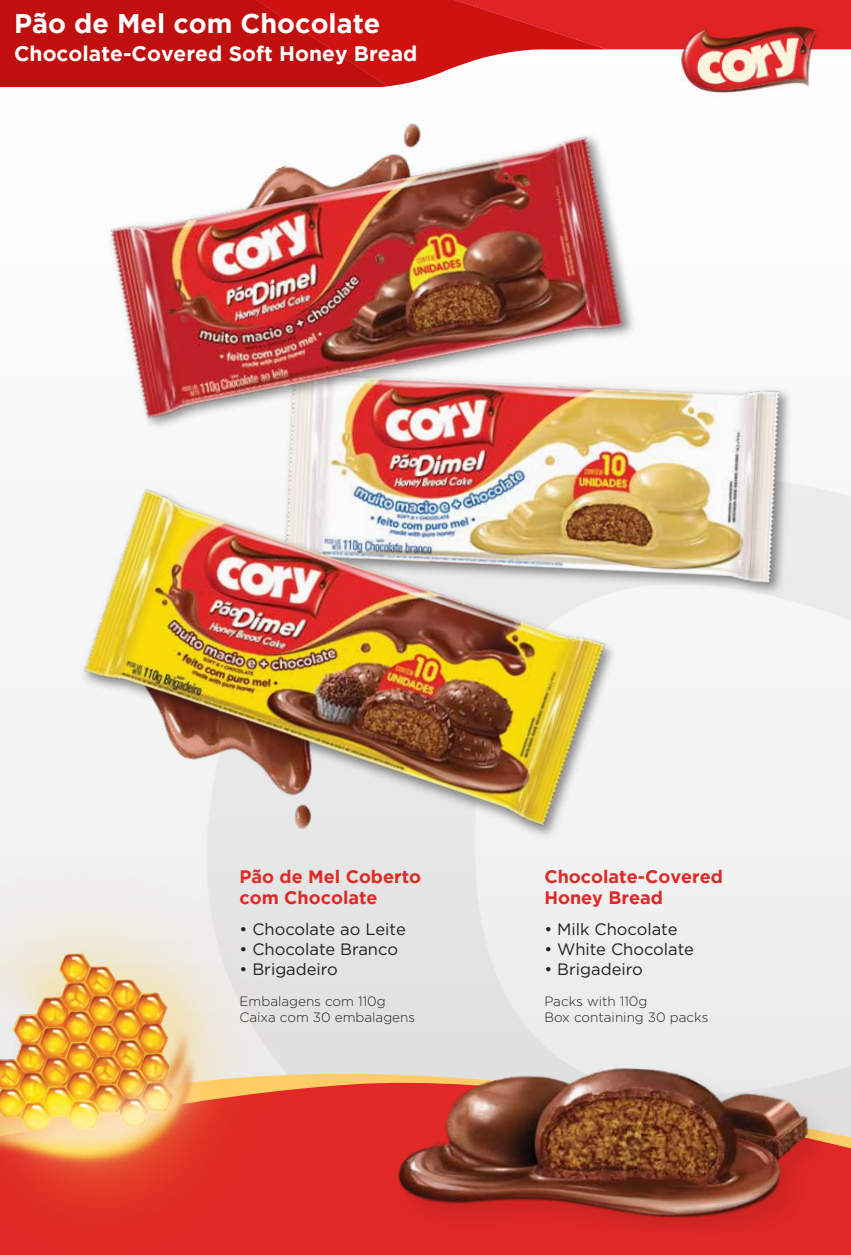
<style>
.page{position:relative;width:851px;height:1255px;background:#fff}
.page>*{position:absolute;margin:0;border:0;box-sizing:border-box;transform-origin:0 0}
.t1{font:700 27px "Gotham";color:#fff}
.t2{font:700 21px "Gotham";color:#fff}
.t3{font:700 18px/21.6px "Gotham";color:#e02926}
.t4{font:16.5px "Gotham";color:#231f20}
.t5{font:300 13.5px/16.2px "Gotham";color:#231f20}
</style>
<div class="page">
<svg style="left:0;top:0;width:850px;height:87px;background:#d13636"></svg>
<img style="left:672px;top:12px;width:152px;height:88px">
<svg style="left:300px;top:1042px;width:550px;height:21px;background:#e6e5e5"></svg>
<svg style="left:300px;top:1063px;width:550px;height:191px;background:#e13f39"></svg>
<img style="left:390px;top:1048px;width:437px;height:187px">
<img style="left:243px;top:343px;width:573px;height:260px">
<img style="left:0;top:841px;width:300px;height:413px">
<img style="left:38px;top:453px;width:609px;height:403px">
<img style="left:66px;top:122px;width:597px;height:322px">
<h1 class="t1" style="left:14px;top:7px;width:368px">Pão de Mel com Chocolate</h1>
<p class="t2" style="left:14px;top:41px;width:405px">Chocolate-Covered Soft Honey Bread</p>
<p class="t3" style="left:239px;top:865px;width:183px">Pão de Mel Coberto com Chocolate</p>
<p class="t4" style="left:239px;top:918px;width:168px">• Chocolate ao Leite</p>
<p class="t4" style="left:239px;top:938px;width:160px">• Chocolate Branco</p>
<p class="t4" style="left:239px;top:958px;width:100px">• Brigadeiro</p>
<p class="t5" style="left:239px;top:992px;width:177px">Embalagens com 110g<br>Caixa com 30 embalagens</p>
<p class="t3" style="left:544px;top:865px;width:180px">Chocolate-Covered<br>Honey Bread</p>
<p class="t4" style="left:544px;top:918px;width:135px">• Milk Chocolate</p>
<p class="t4" style="left:544px;top:938px;width:151px">• White Chocolate</p>
<p class="t4" style="left:544px;top:958px;width:100px">• Brigadeiro</p>
<p class="t5" style="left:544px;top:992px;width:165px">Packs with 110g<br>Box containing 30 packs</p>
</div>
